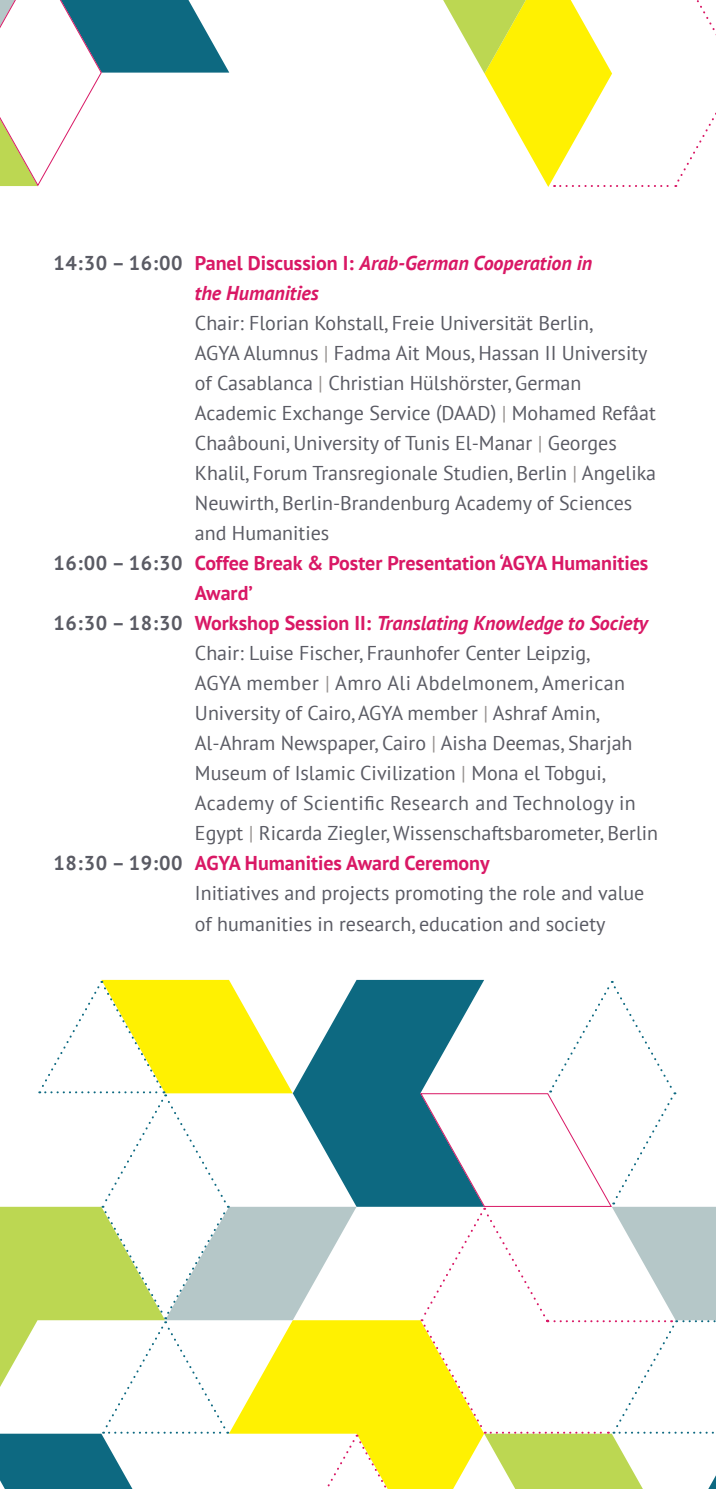
<style>
.page{position:relative;width:716px;height:1489px;background:#fff}
.page>*{position:absolute;margin:0;border:0;box-sizing:border-box;transform-origin:0 0}
.t1{font:20px "PT Sans";color:#5a5b64}
.t2{font:italic 700 20px/30px "PT Sans";color:#d91865}
.t3{font:700 20px "PT Sans";color:#d91865}
.t4{font:20px "PT Sans";letter-spacing:.02em;color:#5a5b64}
.s1{font-style:normal;color:#5a5b64}
.s2{font-style:normal}
.s3{color:#979391}
.s4{color:#5a5b64}
</style>
<div class="page">
<svg style="left:0;top:0;width:229px;height:186px"></svg>
<svg style="left:443px;top:0;width:273px;height:187px"></svg>
<svg style="left:0;top:979px;width:716px;height:510px"></svg>
<p class="t2" style="left:195px;top:248px;width:399px;text-indent:-142px"><span class="s1">14:30 – 16:00</span> <span class="s2">Panel Discussion I:</span> Arab-German Cooperation in the Humanities</p>
<p class="t1" style="left:195px;top:310px;width:399px">Chair: Florian Kohstall, Freie Universität Berlin,</p>
<p class="t1" style="left:195px;top:340px;width:454px">AGYA Alumnus <span class="s3">|</span> Fadma Ait Mous, Hassan II University</p>
<p class="t1" style="left:195px;top:370px;width:388px">of Casablanca <span class="s3">|</span> Christian Hülshörster, German</p>
<p class="t1" style="left:195px;top:400px;width:462px">Academic Exchange Service (DAAD) <span class="s3">|</span> Mohamed Refâat</p>
<p class="t1" style="left:195px;top:430px;width:423px">Chaâbouni, University of Tunis El-Manar <span class="s3">|</span> Georges</p>
<p class="t1" style="left:195px;top:460px;width:463px">Khalil, Forum Transregionale Studien, Berlin <span class="s3">|</span> Angelika</p>
<p class="t1" style="left:195px;top:490px;width:439px">Neuwirth, Berlin-Brandenburg Academy of Sciences</p>
<p class="t1" style="left:195px;top:520px;width:136px">and Humanities</p>
<p class="t3" style="left:53px;top:550px;width:597px"><span class="s4">16:00 – 16:30</span> Coffee Break &amp; Poster Presentation ‘AGYA Humanities</p>
<p class="t3" style="left:195px;top:580px;width:59px">Award’</p>
<p class="t2" style="left:53px;top:608px;width:596px"><span class="s1">16:30 – 18:30</span> <span class="s2">Workshop Session II:</span> Translating Knowledge to Society</p>
<p class="t1" style="left:195px;top:640px;width:397px">Chair: Luise Fischer, Fraunhofer Center Leipzig,</p>
<p class="t4" style="left:195px;top:670px;width:431px">AGYA member <span class="s3">|</span> Amro Ali Abdelmonem, American</p>
<p class="t1" style="left:195px;top:700px;width:406px">University of Cairo, AGYA member <span class="s3">|</span> Ashraf Amin,</p>
<p class="t1" style="left:195px;top:730px;width:439px">Al-Ahram Newspaper, Cairo <span class="s3">|</span> Aisha Deemas, Sharjah</p>
<p class="t1" style="left:195px;top:760px;width:412px">Museum of Islamic Civilization <span class="s3">|</span> Mona el Tobgui,</p>
<p class="t4" style="left:195px;top:790px;width:442px">Academy of Scientific Research and Technology in</p>
<p class="t1" style="left:195px;top:820px;width:465px">Egypt <span class="s3">|</span> Ricarda Ziegler, Wissenschaftsbarometer, Berlin</p>
<p class="t3" style="left:53px;top:850px;width:438px"><span class="s4">18:30 – 19:00</span> AGYA Humanities Award Ceremony</p>
<p class="t1" style="left:195px;top:880px;width:451px">Initiatives and projects promoting the role and value</p>
<p class="t1" style="left:195px;top:910px;width:412px">of humanities in research, education and society</p>
</div>
